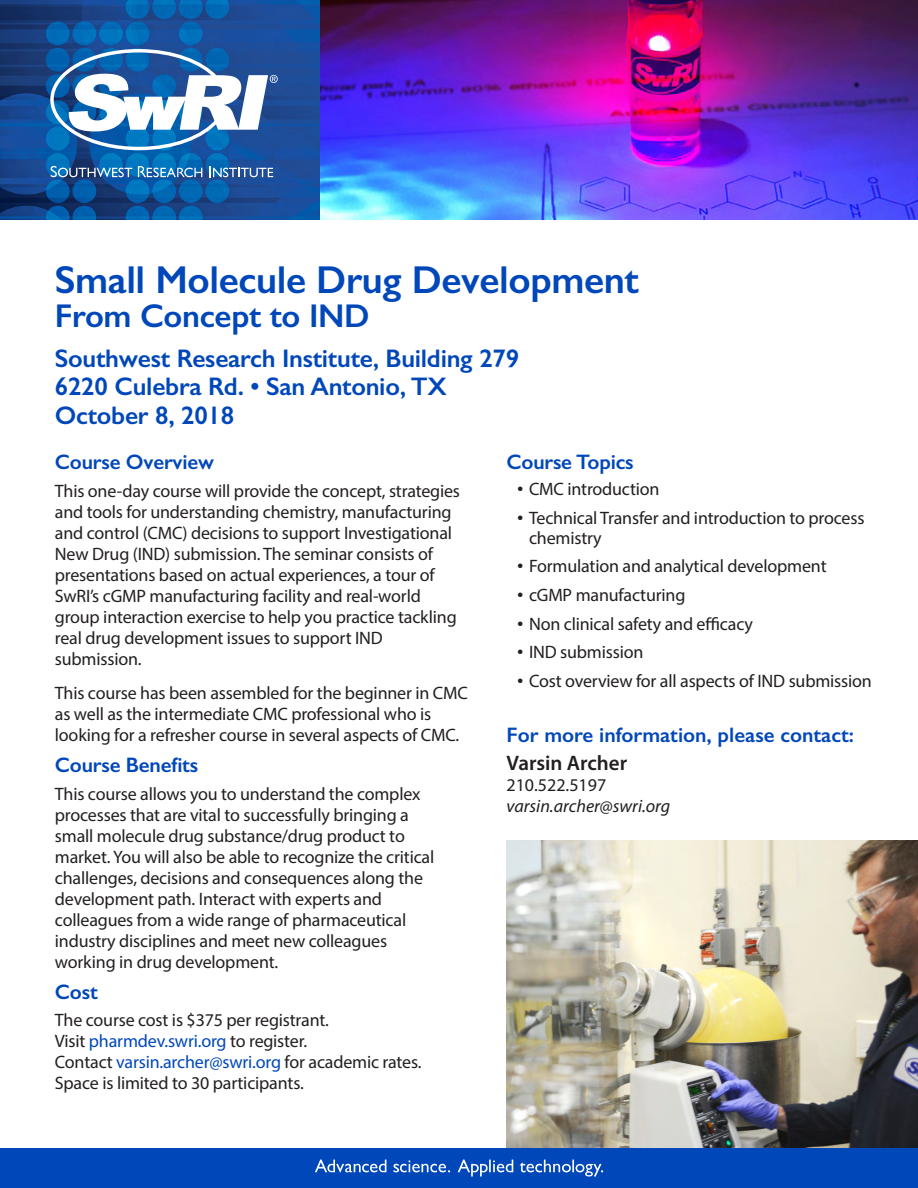
<style>
.page{position:relative;width:918px;height:1188px;background:#fff}
.page>*{position:absolute;margin:0;border:0;box-sizing:border-box;transform-origin:0 0}
.Head{font:600 39px "Gill Sans";letter-spacing:-.01em;color:#0047ba}
.Head-2{font:600 33px "Gill Sans";letter-spacing:-.01em;color:#0047ba}
.Head-3{font:600 25.5px "Gill Sans";letter-spacing:-.01em;color:#0047ba}
.Subhead{font:600 21px "Gill Sans";letter-spacing:-.01em;color:#0047ba}
.Body{font:600 21px "Myriad Pro";color:#231f20}
.Body-2{font:18px/21px "Myriad Pro";letter-spacing:-.01em;color:#231f20}
.Body-3{font:italic 18px "Myriad Pro";color:#231f20}
.s1{font-family:"Gill Sans"}
.s2{color:#0047ba}
</style>
<div class="page">
<img style="left:507px;top:840px;width:411px;height:308px">
<div style="left:0;top:1148px;width:918px;height:40px;background:#0047ba"></div>
<svg style="left:315px;top:1160px;width:288px;height:17px"></svg>
<img style="left:0;top:0;width:918px;height:219px">
<svg style="left:51px;top:166px;width:81px;height:11px"></svg>
<svg style="left:138px;top:166px;width:64px;height:11px"></svg>
<svg style="left:209px;top:166px;width:64px;height:11px"></svg>
<svg style="left:50px;top:49px;width:228px;height:103px"></svg>
<p class="Head" style="left:55px;top:256px;width:585px">Small Molecule Drug Development</p>
<p class="Head-2" style="left:55px;top:296px;width:316px">From Concept to IND</p>
<p class="Head-3" style="left:55px;top:343px;width:466px">Southwest Research Institute, Building 279</p>
<p class="Head-3" style="left:55px;top:371px;width:394px">6220 Culebra Rd. • San Antonio, TX</p>
<p class="Head-3" style="left:55px;top:400px;width:181px">October 8, 2018</p>
<p class="Subhead" style="left:507px;top:449px;width:129px">Course Topics</p>
<p class="Body-2" style="left:517px;top:479px;width:144px"><span class="s1">•</span> CMC introduction</p>
<p class="Body-2" style="left:529px;top:508px;width:337px;line-height:19.5px;text-indent:-12px"><span class="s1">•</span> Technical Transfer and introduction to process chemistry</p>
<p class="Body-2" style="left:517px;top:555px;width:311px"><span class="s1">•</span> Formulation and analytical development</p>
<p class="Body-2" style="left:517px;top:584px;width:170px"><span class="s1">•</span> cGMP manufacturing</p>
<p class="Body-2" style="left:517px;top:613px;width:238px"><span class="s1">•</span> Non clinical safety and efficacy</p>
<p class="Body-2" style="left:517px;top:641px;width:128px"><span class="s1">•</span> IND submission</p>
<p class="Body-2" style="left:517px;top:670px;width:356px"><span class="s1">•</span> Cost overview for all aspects of IND submission</p>
<p class="Subhead" style="left:507px;top:722px;width:349px">For more information, please contact:</p>
<p class="Body" style="left:507px;top:751px;width:122px">Varsin Archer</p>
<p class="Body-2" style="left:507px;top:774px;width:101px">210.522.5197</p>
<p class="Body-3" style="left:507px;top:795px;width:165px">varsin.archer@swri.org</p>
<p class="Subhead" style="left:55px;top:449px;width:160px">Course Overview</p>
<p class="Body-2" style="left:55px;top:480px;width:407px">This one-day course will provide the concept, strategies and tools for understanding chemistry, manufacturing and control (CMC) decisions to support Investigational New Drug (IND) submission. The seminar consists of presentations based on actual experiences, a tour of SwRI’s cGMP manufacturing facility and real-world group interaction exercise to help you practice tackling real drug development issues to support IND submission.</p>
<p class="Body-2" style="left:55px;top:683px;width:415px">This course has been assembled for the beginner in CMC as well as the intermediate CMC professional who is looking for a refresher course in several aspects of CMC.</p>
<p class="Subhead" style="left:55px;top:752px;width:145px">Course Benefits</p>
<p class="Body-2" style="left:55px;top:783px;width:381px">This course allows you to understand the complex processes that are vital to successfully bringing a small molecule drug substance/drug product to market. You will also be able to recognize the critical challenges, decisions and consequences along the development path. Interact with experts and colleagues from a wide range of pharmaceutical industry disciplines and meet new colleagues working in drug development.</p>
<p class="Subhead" style="left:55px;top:979px;width:44px">Cost</p>
<p class="Body-2" style="left:55px;top:1010px;width:368px">The course cost is $375 per registrant.<br>Visit <span class="s2">pharmdev.swri.org</span> to register.<br>Contact <span class="s2">varsin.archer@swri.org</span> for academic rates.<br>Space is limited to 30 participants.</p>
</div>
